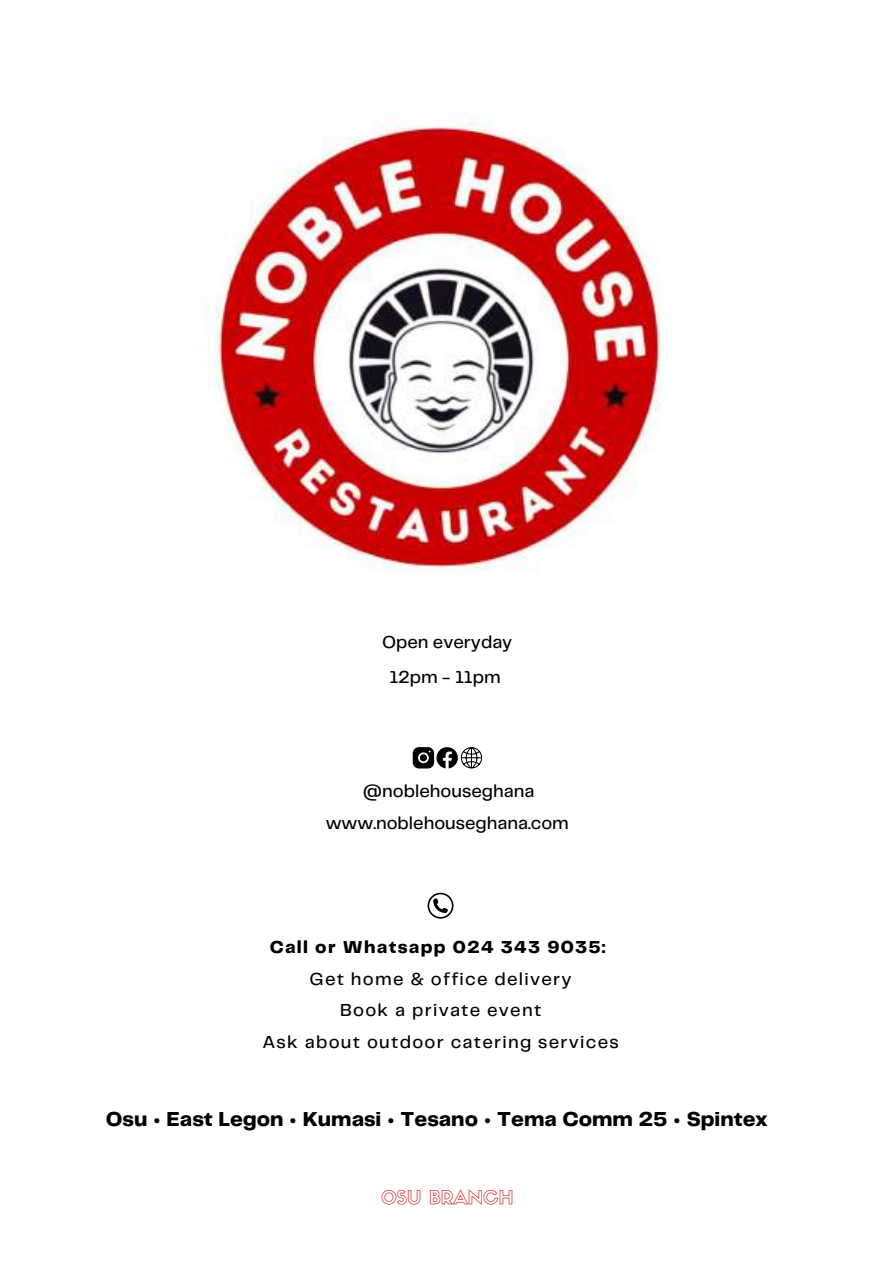
<style>
.page{position:relative;width:894px;height:1264px;background:#fff}
.page>*{position:absolute;margin:0;border:0;box-sizing:border-box;transform-origin:0 0}
.t1{font:800 21px "Telegraf";color:#000}
.t2{font:18.3px "Sifonn Basic Outline";color:#c20302}
.t3{font:500 18px/31.5px "Telegraf";letter-spacing:.07em;color:#000;text-align:center}
.t4{font:500 18px/35px "Telegraf";color:#000;text-align:center}
.t5{font:800 18px "Telegraf";letter-spacing:.07em;color:#000}
</style>
<div class="page">
<img style="left:209px;top:117px;width:452px;height:454px">
<svg style="left:412px;top:747px;width:70px;height:21px"></svg>
<svg style="left:427px;top:892px;width:26px;height:26px"></svg>
<p class="t4" style="left:382px;top:623px;width:132px">Open everyday<br>12pm - 11pm</p>
<p class="t4" style="left:363px;top:773px;width:173px">@noblehouseghana</p>
<p class="t4" style="left:325px;top:805px;width:245px">www.noblehouseghana.com</p>
<p class="t5" style="left:269px;top:935px;width:337px">Call or Whatsapp 024 343 9035:</p>
<p class="t3" style="left:262px;top:962px;width:358px">Get home &amp; office delivery<br>Book a private event<br>Ask about outdoor catering services</p>
<p class="t1" style="left:106px;top:1104px;width:663px">Osu • East Legon • Kumasi • Tesano • Tema Comm 25 • Spintex</p>
<p class="t2" style="left:381px;top:1184px;width:134px">OSU BRANCH</p>
</div>
